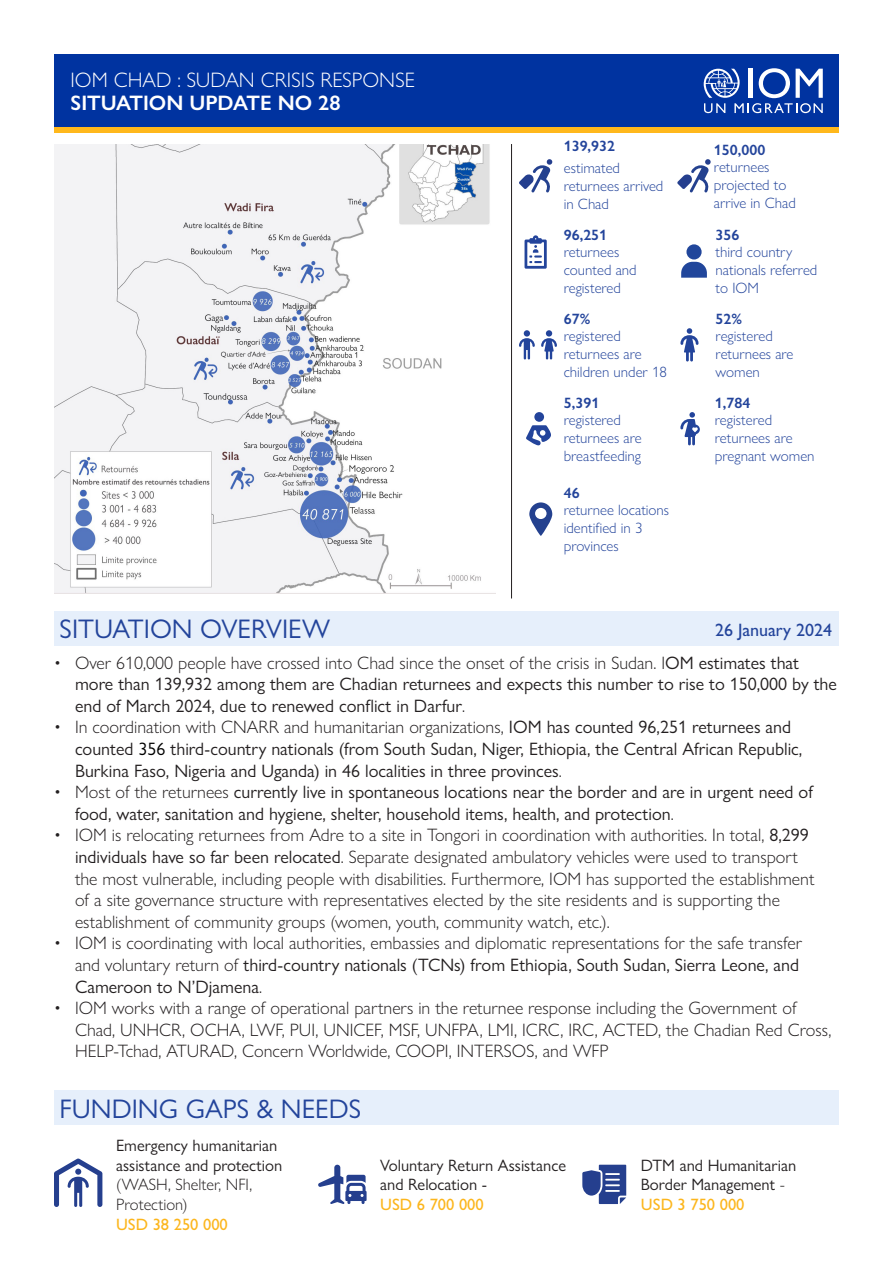
<style>
.page{position:relative;width:893px;height:1263px;background:#fff}
.page>*{position:absolute;margin:0;border:0;box-sizing:border-box;transform-origin:0 0}
.t1{font:27px "Gill Sans Nova";color:#23449b}
.t2{font:300 21px "Gill Sans Nova";color:#fff}
.t3{font:600 21px "Gill Sans Nova";color:#fff}
.t4{font:300 18px/21.6px "Gill Sans Nova";color:#231f20}
.t5{font:18px/21.6px "Gill Sans Nova";color:#231f20}
.t6{font:500 18px "Gill Sans Nova";color:#23449b}
.t7{font:16.5px/19.8px "Gill Sans Nova";color:#231f20}
.t8{font:500 16.5px "Gill Sans Nova";color:#fcb61d}
.t9{font:300 15px/18px "Gill Sans Nova";color:#23449b}
.t10{font:600 15px "Gill Sans Nova";color:#23449b}
.s1{font-weight:300}
.s2{color:#000}
.s3{font-weight:400}
</style>
<div class="page">
<div style="left:54px;top:54px;width:785px;height:73px;background:#0033a0"></div>
<div style="left:54px;top:611px;width:785px;height:35px;background:#e6effb"></div>
<svg style="left:704px;top:68px;width:119px;height:45px"></svg>
<div style="left:54px;top:127px;width:785px;height:6px;background:#ffb81c"></div>
<img style="left:54px;top:144px;width:441px;height:450px">
<svg style="left:519px;top:159px;width:34px;height:33px"></svg>
<hr style="left:511px;top:144px;width:1px;height:454px;background:#231f20">
<svg style="left:525px;top:235px;width:22px;height:34px"></svg>
<svg style="left:680px;top:328px;width:18px;height:33px"></svg>
<svg style="left:519px;top:338px;width:16px;height:21px"></svg>
<div style="left:524px;top:330px;width:6px;height:7px;background:#23449b;border-radius:50%"></div>
<svg style="left:541px;top:338px;width:16px;height:21px"></svg>
<div style="left:546px;top:330px;width:6px;height:7px;background:#23449b;border-radius:50%"></div>
<svg style="left:680px;top:412px;width:20px;height:33px"></svg>
<svg style="left:526px;top:425px;width:25px;height:20px"></svg>
<div style="left:534px;top:412px;width:10px;height:10px;background:#23449b;border-radius:50%"></div>
<svg style="left:54px;top:1158px;width:48px;height:49px"></svg>
<svg style="left:582px;top:1165px;width:44px;height:39px"></svg>
<svg style="left:318px;top:1165px;width:49px;height:39px"></svg>
<svg style="left:677px;top:159px;width:34px;height:33px"></svg>
<svg style="left:529px;top:502px;width:23px;height:34px"></svg>
<svg style="left:681px;top:262px;width:26px;height:16px"></svg>
<div style="left:686px;top:244px;width:16px;height:15px;background:#21469b;border-radius:50%"></div>
<div style="left:54px;top:1090px;width:785px;height:34px;background:#e6effb"></div>
<p class="t2" style="left:71px;top:67px;width:346px">IOM CHAD : SUDAN CRISIS RESPONSE</p>
<p class="t3" style="left:71px;top:90px;width:271px">SITUATION UPDATE NO 28</p>
<p class="t10" style="left:564px;top:137px;width:53px">139,932</p>
<p class="t9" style="left:564px;top:159px;width:101px">estimated returnees arrived in Chad</p>
<p class="t10" style="left:564px;top:226px;width:45px">96,251</p>
<p class="t9" style="left:564px;top:243px;width:74px">returnees counted and registered</p>
<p class="t10" style="left:564px;top:310px;width:28px">67%</p>
<p class="t9" style="left:564px;top:326px;width:105px">registered returnees are children under 18</p>
<p class="t10" style="left:564px;top:393px;width:37px">5,391</p>
<p class="t9" style="left:564px;top:410px;width:79px">registered returnees are breastfeeding</p>
<p class="t10" style="left:564px;top:484px;width:17px">46</p>
<p class="t9" style="left:564px;top:501px;width:107px">returnee locations identified in 3 provinces</p>
<p class="t10" style="left:714px;top:141px;width:53px">150,000</p>
<p class="t9" style="left:714px;top:157px;width:83px">returnees projected to arrive in Chad</p>
<p class="t10" style="left:716px;top:226px;width:25px">356</p>
<p class="t9" style="left:716px;top:243px;width:103px">third country nationals referred to IOM</p>
<p class="t10" style="left:716px;top:310px;width:28px">52%</p>
<p class="t9" style="left:716px;top:326px;width:79px">registered returnees are women</p>
<p class="t10" style="left:715px;top:393px;width:37px">1,784</p>
<p class="t9" style="left:715px;top:410px;width:101px">registered returnees are pregnant women</p>
<p class="t1" style="left:60px;top:613px;width:272px">SITUATION OVERVIEW</p>
<p class="t6" style="left:715px;top:619px;width:119px">26 January 2024</p>
<p class="t5" style="left:75px;top:651px;width:763px;text-indent:-21px"><span class="s1">• Over 610,000 people have crossed into Chad since the onset of the crisis in Sudan. I</span>OM estimates that more than 139,932 among them are Chadian returnees and expects this number to rise to 150,000 by the end of March 2024, due to renewed conflict in Darfur<span class="s1">.</span></p>
<p class="t5" style="left:75px;top:716px;width:729px;text-indent:-21px"><span class="s1">• In coordination with CNARR and humanitarian organizations,</span> IOM has counted 96,251 returnees and counted <span class="s2">356</span> third-country nationals (from South Sudan, Niger, Ethiopia, the Central African Republic,<br>Burkina Faso, Nigeria and Uganda) in 46 localities in three provinces<span class="s1">.</span></p>
<p class="t5" style="left:75px;top:781px;width:739px;text-indent:-21px"><span class="s1">• Most of the returnees</span> currently live in spontaneous locations near the border and are in urgent need of food, water, sanitation and hygiene, shelter, household items, health, and protection<span class="s1">.</span></p>
<p class="t4" style="left:75px;top:824px;width:741px;text-indent:-21px">• IOM is relocating returnees from Adre to a site in Tongori in coordination with authorities. In total, <span class="s3">8,299 individuals have so far been relocated</span>. Separate designated ambulatory vehicles were used to transport the most vulnerable, including people with disabilities. Furthermore, IOM has supported the establishment of a site governance structure with representatives elected by the site residents and is supporting the establishment of community groups (women, youth, community watch, etc.).</p>
<p class="t4" style="left:75px;top:932px;width:729px;text-indent:-21px">• IOM is coordinating with local authorities, embassies and diplomatic representations for the safe transfer and voluntary return of <span class="s3">third-country nationals (TCNs) from Ethiopia, South Sudan, Sierra Leone, and<br>Cameroon to N’Djamena</span>.</p>
<p class="t4" style="left:75px;top:997px;width:758px;text-indent:-21px">• IOM works with a range of operational partners in the returnee response including the Government of<br>Chad, UNHCR, OCHA, LWF, PUI, UNICEF, MSF, UNFPA, LMI, ICRC, IRC, ACTED, the Chadian Red Cross,<br>HELP-Tchad, ATURAD, Concern Worldwide, COOPI, INTERSOS, and WFP</p>
<p class="t1" style="left:60px;top:1092px;width:303px">FUNDING GAPS &amp; NEEDS</p>
<p class="t7" style="left:116px;top:1135px;width:168px">Emergency humanitarian assistance and protection <span class="s1">(WASH, Shelter, NFI,<br>Protection)</span></p>
<p class="t8" style="left:116px;top:1214px;width:113px">USD 38 250 000</p>
<p class="t7" style="left:380px;top:1155px;width:187px">Voluntary Return Assistance and Relocation -</p>
<p class="t8" style="left:380px;top:1194px;width:105px">USD 6 700 000</p>
<p class="t7" style="left:641px;top:1155px;width:157px">DTM and Humanitarian</p>
<p class="t7" style="left:641px;top:1175px;width:145px">Border Management <span class="s1">-</span></p>
<p class="t8" style="left:641px;top:1194px;width:105px">USD 3 750 000</p>
</div>
